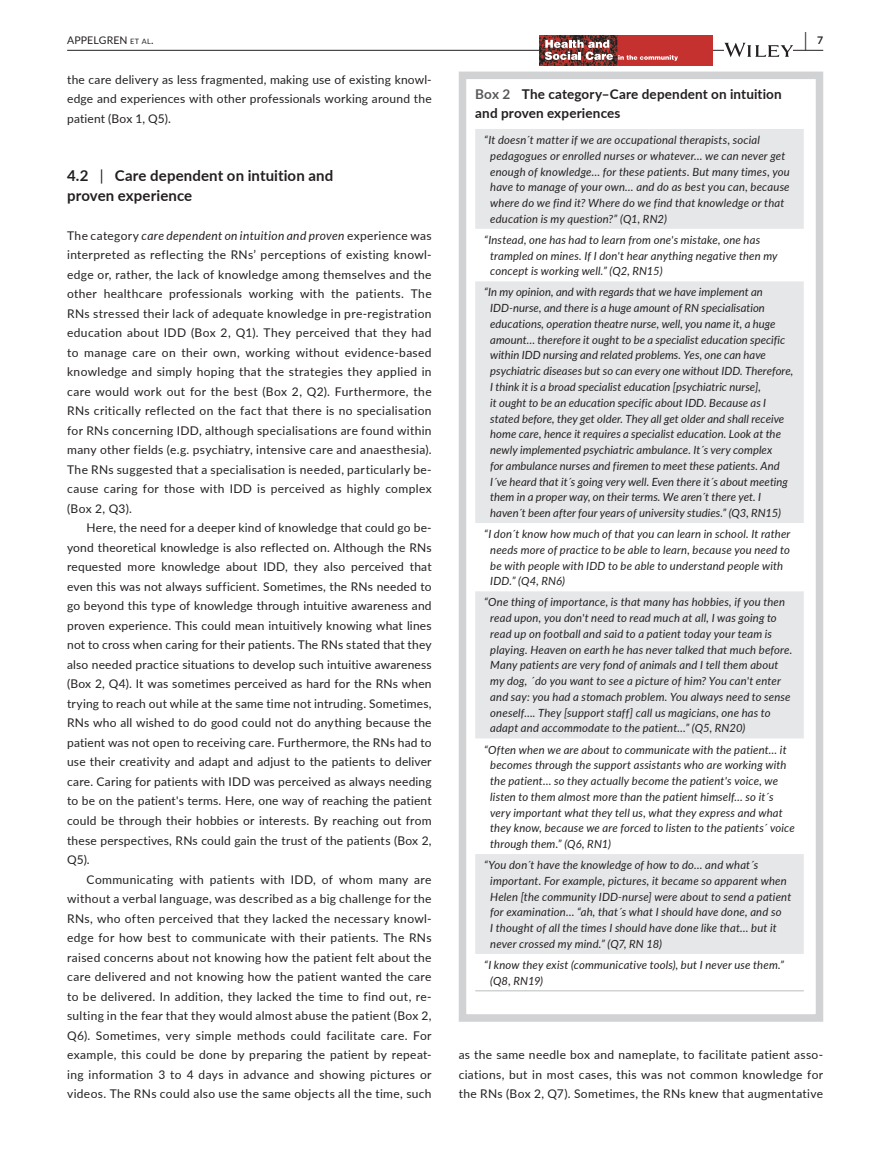
<style>
.page{position:relative;width:893px;height:1174px;background:#fff}
.page>*{position:absolute;margin:0;border:0;box-sizing:border-box;transform-origin:0 0}
.t1{font:700 19.5px "Lato";color:#231f20;scale:.48 1}
.t2{font:700 15px/19.5px "Lato";letter-spacing:.01em;color:#231f20}
.t3{font:700 13.5px/19.5px "Lato";letter-spacing:.01em;color:#231f20}
.t4{font:12px/19.5px "Lato";letter-spacing:.025em;color:#231f20;text-align:justify}
.t5{font:italic 11.25px/15.8px "Lato";letter-spacing:.01em;color:#231f20}
.t6{font:10.5px "Lato";letter-spacing:.01em;color:#231f20}
.t7{font:700 10.5px "Lato";color:#231f20}
.s1{font-size:7.35px}
.s2{color:#57585a}
.s3{font-weight:400}
.s4{font-style:italic}
</style>
<div class="page">
<hr style="left:67px;top:50px;width:756px;height:1px;background:#231f20">
<img style="left:540px;top:35px;width:172px;height:30px">
<svg style="left:545px;top:40px;width:133px;height:21px"></svg>
<svg style="left:724px;top:43px;width:69px;height:14px"></svg>
<svg style="left:475px;top:129px;width:329px;height:825px;fill:#e6e7e9"></svg>
<hr style="left:475px;top:990px;width:329px;height:1px;background:#d1d2d4">
<div style="left:459px;top:72px;width:364px;height:949px;border:8px solid #d1d2d4"></div>
<h1 class="t1" style="left:804px;top:25px;width:7px">|</h1>
<p class="t6" style="left:67px;top:33px;width:88px">APPELGREN <span class="s1">et al</span>.</p>
<p class="t7" style="left:817px;top:33px;width:8px">7</p>
<p class="t4" style="left:67px;top:69px;width:366px">the care delivery as less fragmented, making use of existing knowl&shy;edge and experiences with other professionals working around the patient (Box 1, Q5).</p>
<p class="t3" style="left:475px;top:84px;width:308px"><span class="s2">Box 2</span> The category–Care dependent on intuition and proven experiences</p>
<p class="t5" style="left:490px;top:132px;width:301px;text-indent:-6px">“It doesn´t matter if we are occupational therapists, social pedagogues or enrolled nurses or whatever… we can never get enough of knowledge… for these patients. But many times, you have to manage of your own… and do as best you can, because where do we find it? Where do we find that knowledge or that education is my question?” (Q1, RN2)</p>
<p class="t5" style="left:490px;top:231px;width:289px;text-indent:-6px">“Instead, one has had to learn from one's mistake, one has trampled on mines. If I don't hear anything negative then my concept is working well.” (Q2, RN15)</p>
<p class="t5" style="left:490px;top:284px;width:305px;text-indent:-6px">“In my opinion, and with regards that we have implement an IDD-nurse, and there is a huge amount of RN specialisation educations, operation theatre nurse, well, you name it, a huge amount… therefore it ought to be a specialist education specific within IDD nursing and related problems. Yes, one can have psychiatric diseases but so can every one without IDD. Therefore, I think it is a broad specialist education [psychiatric nurse],<br>it ought to be an education specific about IDD. Because as I stated before, they get older. They all get older and shall receive home care, hence it requires a specialist education. Look at the newly implemented psychiatric ambulance. It´s very complex<br>for ambulance nurses and firemen to meet these patients. And I´ve heard that it´s going very well. Even there it´s about meeting them in a proper way, on their terms. We aren´t there yet. I haven´t been after four years of university studies.” (Q3, RN15)</p>
<p class="t5" style="left:490px;top:525px;width:302px;text-indent:-6px">“I don´t know how much of that you can learn in school. It rather needs more of practice to be able to learn, because you need to be with people with IDD to be able to understand people with IDD.” (Q4, RN6)</p>
<p class="t5" style="left:490px;top:594px;width:304px;text-indent:-6px">“One thing of importance, is that many has hobbies, if you then read upon, you don't need to read much at all, I was going to read up on football and said to a patient today your team is playing. Heaven on earth he has never talked that much before.<br>Many patients are very fond of animals and I tell them about my dog, ´do you want to see a picture of him? You can't enter and say: you had a stomach problem. You always need to sense oneself…. They [support staff] call us magicians, one has to adapt and accommodate to the patient…” (Q5, RN20)</p>
<p class="t5" style="left:490px;top:741px;width:306px;text-indent:-6px">“Often when we are about to communicate with the patient… it becomes through the support assistants who are working with the patient… so they actually become the patient's voice, we listen to them almost more than the patient himself… so it´s very important what they tell us, what they express and what they know, because we are forced to listen to the patients´ voice through them.” (Q6, RN1)</p>
<p class="t5" style="left:490px;top:856px;width:303px;text-indent:-6px">“You don´t have the knowledge of how to do… and what´s important. For example, pictures, it became so apparent when Helen [the community IDD-nurse] were about to send a patient for examination… “ah, that´s what I should have done, and so<br>I thought of all the times I should have done like that… but it never crossed my mind.” (Q7, RN 18)</p>
<p class="t5" style="left:490px;top:956px;width:295px;text-indent:-6px">“I know they exist (communicative tools), but I never use them.” (Q8, RN19)</p>
<p class="t2" style="left:67px;top:165px;width:268px">4.2 <span class="s3">|</span> Care dependent on intuition and proven experience</p>
<p class="t4" style="left:67px;top:225px;width:366px">The category <span class="s4">care dependent on intuition and proven</span> experience was interpreted as reflecting the RNs’ perceptions of existing knowl&shy;edge or, rather, the lack of knowledge among themselves and the other healthcare professionals working with the patients. The RNs stressed their lack of adequate knowledge in pre-registration education about IDD (Box 2, Q1). They perceived that they had to manage care on their own, working without evidence-based knowledge and simply hoping that the strategies they applied in care would work out for the best (Box 2, Q2). Furthermore, the RNs critically reflected on the fact that there is no specialisation for RNs concerning IDD, although specialisations are found within many other fields (e.g. psychiatry, intensive care and anaesthesia).<br>The RNs suggested that a specialisation is needed, particularly be&shy;cause caring for those with IDD is perceived as highly complex (Box 2, Q3).</p>
<p class="t4" style="left:67px;top:518px;width:366px;text-indent:20px">Here, the need for a deeper kind of knowledge that could go be&shy;yond theoretical knowledge is also reflected on. Although the RNs requested more knowledge about IDD, they also perceived that even this was not always sufficient. Sometimes, the RNs needed to go beyond this type of knowledge through intuitive awareness and proven experience. This could mean intuitively knowing what lines not to cross when caring for their patients. The RNs stated that they also needed practice situations to develop such intuitive awareness (Box 2, Q4). It was sometimes perceived as hard for the RNs when trying to reach out while at the same time not intruding. Sometimes, RNs who all wished to do good could not do anything because the patient was not open to receiving care. Furthermore, the RNs had to use their creativity and adapt and adjust to the patients to deliver care. Caring for patients with IDD was perceived as always needing to be on the patient's terms. Here, one way of reaching the patient could be through their hobbies or interests. By reaching out from these perspectives, RNs could gain the trust of the patients (Box 2, Q5).</p>
<p class="t4" style="left:67px;top:869px;width:366px;text-indent:20px">Communicating with patients with IDD, of whom many are without a verbal language, was described as a big challenge for the RNs, who often perceived that they lacked the necessary knowl&shy;edge for how best to communicate with their patients. The RNs raised concerns about not knowing how the patient felt about the care delivered and not knowing how the patient wanted the care to be delivered. In addition, they lacked the time to find out, re&shy;sulting in the fear that they would almost abuse the patient (Box 2, Q6). Sometimes, very simple methods could facilitate care. For example, this could be done by preparing the patient by repeat&shy;ing information 3 to 4 days in advance and showing pictures or videos. The RNs could also use the same objects all the time, such</p>
<p class="t4" style="left:459px;top:1044px;width:366px">as the same needle box and nameplate, to facilitate patient asso&shy;ciations, but in most cases, this was not common knowledge for the RNs (Box 2, Q7). Sometimes, the RNs knew that augmentative</p>
</div>
